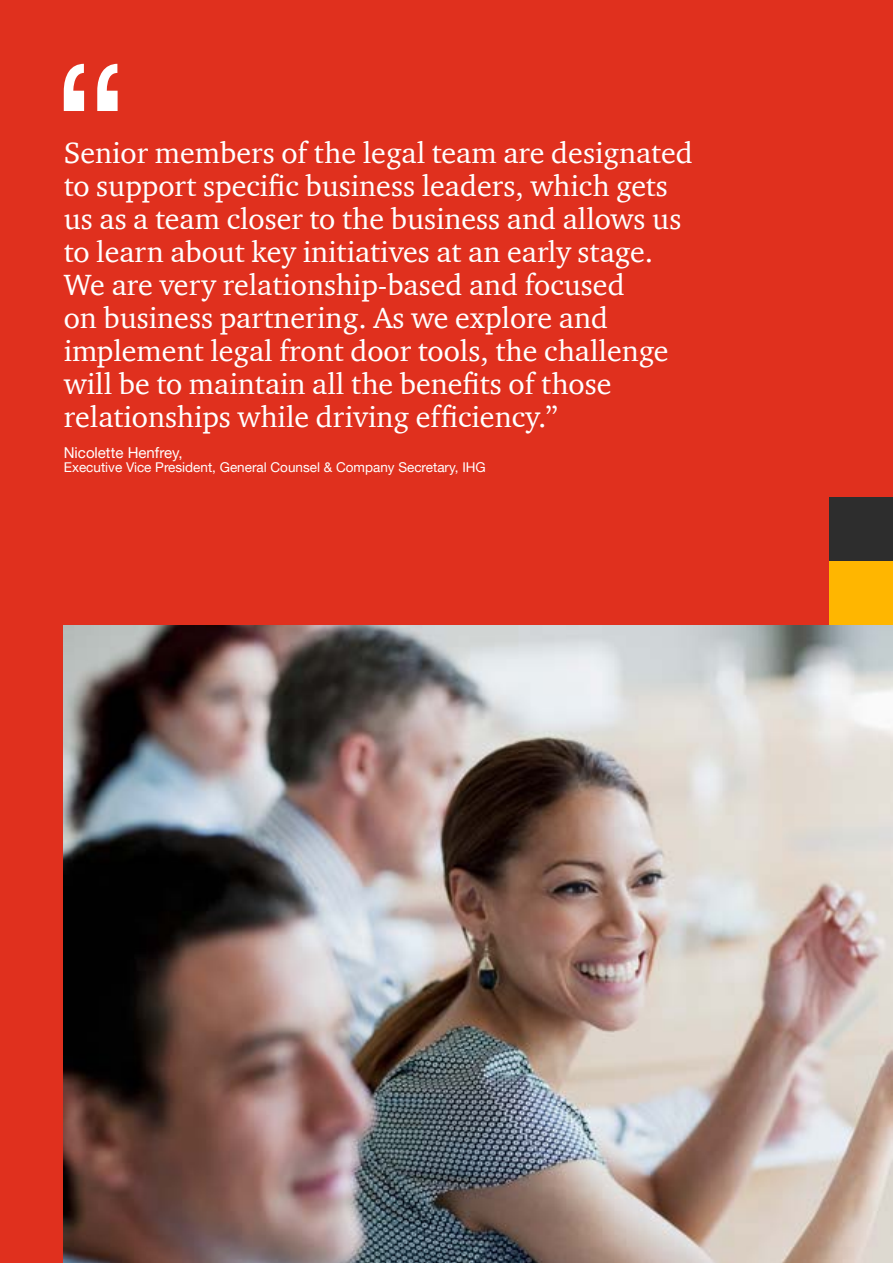
<style>
.page{position:relative;width:893px;height:1263px;background:#e0301e}
.page>*{position:absolute;margin:0;border:0;box-sizing:border-box;transform-origin:0 0}
.t1{font:30px/33px "ITC Charter Com";color:#fff}
.t2{font:15px "Helvetica Neue LT Pro";color:#fff}
.t3{font:13.5px "Helvetica Neue LT Pro";color:#fff}
</style>
<div class="page">
<svg style="left:64px;top:64px;width:54px;height:47px"></svg>
<img style="left:64px;top:625px;width:829px;height:638px">
<div style="left:829px;top:561px;width:64px;height:64px;background:#ffb600"></div>
<div style="left:829px;top:497px;width:64px;height:64px;background:#2d2d2d"></div>
<p class="t1" style="left:64px;top:136px;width:630px">Senior members of the legal team are designated to support specific business leaders, which gets us as a team closer to the business and allows us to learn about key initiatives at an early stage.<br>We are very relationship-based and focused<br>on business partnering. As we explore and implement legal front door tools, the challenge will be to maintain all the benefits of those relationships while driving efficiency.”</p>
<p class="t2" style="left:64px;top:444px;width:120px">Nicolette Henfrey,</p>
<p class="t3" style="left:64px;top:459px;width:424px">Executive Vice President, General Counsel &amp; Company Secretary, IHG</p>
</div>
